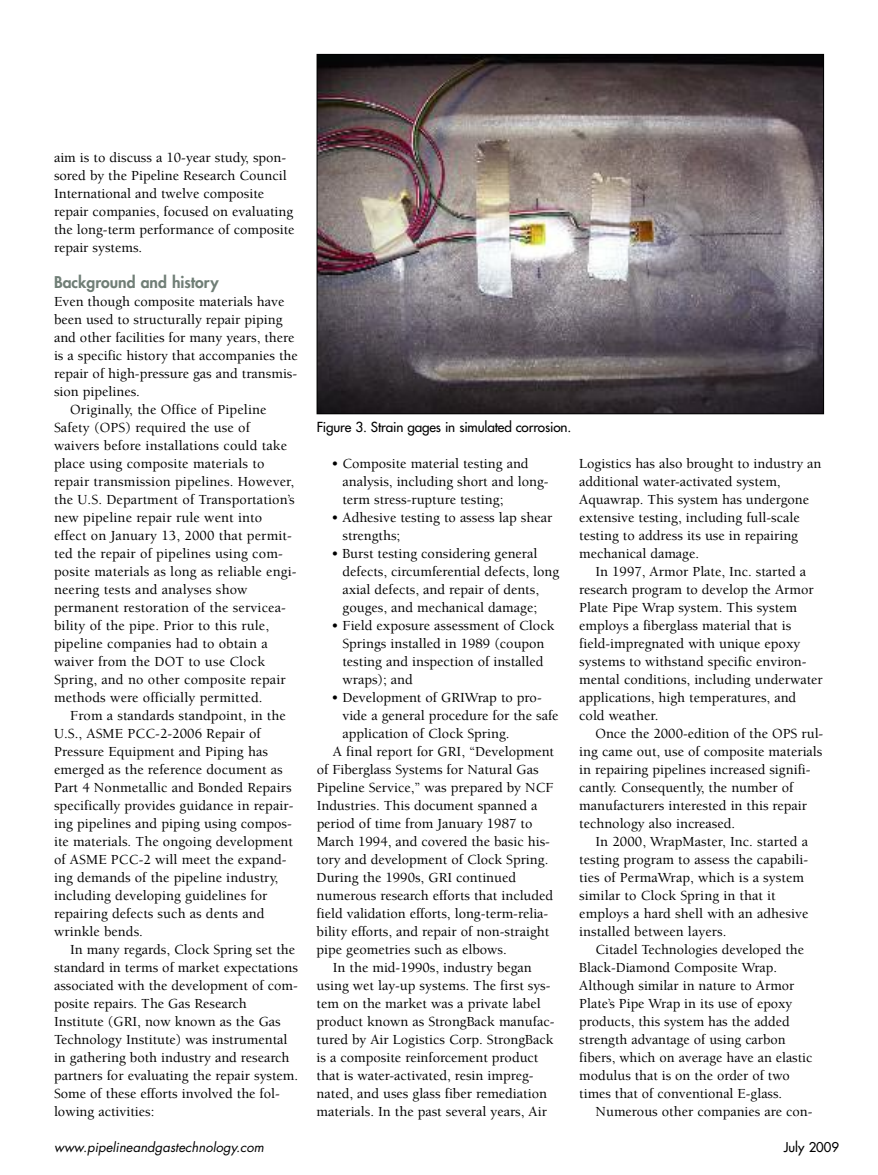
<style>
.page{position:relative;width:878px;height:1175px;background:#fff}
.page>*{position:absolute;margin:0;border:0;box-sizing:border-box;transform-origin:0 0}
.t1{font:800 15.75px "Futura";color:#707e76}
.t2{font:500 14.25px/18px "Berkeley";color:#000}
.t3{font:13.5px "Futura";letter-spacing:-.01em;color:#000}
.t4{font:italic 13.2px "Futura";color:#000}
.t5{font:13.2px "Futura";color:#000}
</style>
<div class="page">
<img style="left:318px;top:56px;width:504px;height:356px">
<p class="t2" style="left:54px;top:150px;width:242px">aim is to discuss a 10-year study, spon&shy;sored by the Pipeline Research Council International and twelve composite repair companies, focused on evaluating the long-term performance of composite repair systems.</p>
<p class="t1" style="left:54px;top:275px;width:166px">Background and history</p>
<p class="t2" style="left:54px;top:294px;width:232px">Even though composite materials have</p>
<p class="t2" style="left:54px;top:312px;width:230px">been used to structurally repair piping</p>
<p class="t2" style="left:54px;top:330px;width:242px">and other facilities for many years, there</p>
<p class="t2" style="left:54px;top:348px;width:245px">is a specific history that accompanies the</p>
<p class="t2" style="left:54px;top:366px;width:245px">repair of high-pressure gas and transmis-</p>
<p class="t2" style="left:54px;top:384px;width:87px">sion pipelines.</p>
<p class="t2" style="left:70px;top:402px;width:198px">Originally, the Office of Pipeline</p>
<p class="t2" style="left:54px;top:420px;width:197px">Safety (OPS) required the use of</p>
<p class="t2" style="left:54px;top:438px;width:234px">waivers before installations could take</p>
<p class="t2" style="left:54px;top:456px;width:212px">place using composite materials to</p>
<p class="t2" style="left:54px;top:474px;width:242px">repair transmission pipelines. However,</p>
<p class="t2" style="left:54px;top:492px;width:242px">the U.S. Department of Transportation’s</p>
<p class="t2" style="left:54px;top:510px;width:210px">new pipeline repair rule went into</p>
<p class="t2" style="left:54px;top:528px;width:239px">effect on January 13, 2000 that permit-</p>
<p class="t2" style="left:54px;top:546px;width:230px">ted the repair of pipelines using com-</p>
<p class="t2" style="left:54px;top:564px;width:244px">posite materials as long as reliable engi-</p>
<p class="t2" style="left:54px;top:582px;width:195px">neering tests and analyses show</p>
<p class="t2" style="left:54px;top:600px;width:233px">permanent restoration of the servicea-</p>
<p class="t2" style="left:54px;top:618px;width:217px">bility of the pipe. Prior to this rule,</p>
<p class="t2" style="left:54px;top:636px;width:215px">pipeline companies had to obtain a</p>
<p class="t2" style="left:54px;top:654px;width:212px">waiver from the DOT to use Clock</p>
<p class="t2" style="left:54px;top:672px;width:233px">Spring, and no other composite repair</p>
<p class="t2" style="left:54px;top:690px;width:210px">methods were officially permitted.</p>
<p class="t2" style="left:70px;top:708px;width:217px">From a standards standpoint, in the</p>
<p class="t2" style="left:54px;top:726px;width:208px">U.S., ASME PCC-2-2006 Repair of</p>
<p class="t2" style="left:54px;top:744px;width:215px">Pressure Equipment and Piping has</p>
<p class="t2" style="left:54px;top:762px;width:230px">emerged as the reference document as</p>
<p class="t2" style="left:54px;top:780px;width:239px">Part 4 Nonmetallic and Bonded Repairs</p>
<p class="t2" style="left:54px;top:798px;width:241px">specifically provides guidance in repair-</p>
<p class="t2" style="left:54px;top:816px;width:239px">ing pipelines and piping using compos-</p>
<p class="t2" style="left:54px;top:834px;width:240px">ite materials. The ongoing development</p>
<p class="t2" style="left:54px;top:852px;width:234px">of ASME PCC-2 will meet the expand-</p>
<p class="t2" style="left:54px;top:870px;width:226px">ing demands of the pipeline industry,</p>
<p class="t2" style="left:54px;top:888px;width:215px">including developing guidelines for</p>
<p class="t2" style="left:54px;top:906px;width:212px">repairing defects such as dents and</p>
<p class="t2" style="left:54px;top:924px;width:90px">wrinkle bends.</p>
<p class="t2" style="left:70px;top:942px;width:226px">In many regards, Clock Spring set the</p>
<p class="t2" style="left:54px;top:960px;width:245px">standard in terms of market expectations</p>
<p class="t2" style="left:54px;top:978px;width:245px">associated with the development of com-</p>
<p class="t2" style="left:54px;top:996px;width:194px">posite repairs. The Gas Research</p>
<p class="t2" style="left:54px;top:1014px;width:228px">Institute (GRI, now known as the Gas</p>
<p class="t2" style="left:54px;top:1032px;width:235px">Technology Institute) was instrumental</p>
<p class="t2" style="left:54px;top:1050px;width:237px">in gathering both industry and research</p>
<p class="t2" style="left:54px;top:1068px;width:246px">partners for evaluating the repair system.</p>
<p class="t2" style="left:54px;top:1086px;width:227px">Some of these efforts involved the fol-</p>
<p class="t2" style="left:54px;top:1104px;width:102px">lowing activities:</p>
<p class="t3" style="left:316px;top:420px;width:256px">Figure 3. Strain gages in simulated corrosion.</p>
<p class="t2" style="left:342px;top:456px;width:208px;text-indent:-11px">• Composite material testing and analysis, including short and long&shy;term stress-rupture testing;</p>
<p class="t2" style="left:342px;top:510px;width:211px;text-indent:-11px">• Adhesive testing to assess lap shear strengths;</p>
<p class="t2" style="left:342px;top:546px;width:218px;text-indent:-11px">• Burst testing considering general defects, circumferential defects, long axial defects, and repair of dents, gouges, and mechanical damage;</p>
<p class="t2" style="left:342px;top:618px;width:213px;text-indent:-11px">• Field exposure assessment of Clock<br>Springs installed in 1989 (coupon testing and inspection of installed wraps); and</p>
<p class="t2" style="left:331px;top:690px;width:212px">• Development of GRIWrap to pro-</p>
<p class="t2" style="left:342px;top:708px;width:218px">vide a general procedure for the safe</p>
<p class="t2" style="left:342px;top:726px;width:168px">application of Clock Spring.</p>
<p class="t2" style="left:333px;top:744px;width:223px">A final report for GRI, “Development</p>
<p class="t2" style="left:316px;top:762px;width:223px">of Fiberglass Systems for Natural Gas</p>
<p class="t2" style="left:316px;top:780px;width:238px">Pipeline Service,” was prepared by NCF</p>
<p class="t2" style="left:316px;top:798px;width:222px">Industries. This document spanned a</p>
<p class="t2" style="left:316px;top:816px;width:217px">period of time from January 1987 to</p>
<p class="t2" style="left:316px;top:834px;width:235px">March 1994, and covered the basic his-</p>
<p class="t2" style="left:316px;top:852px;width:233px">tory and development of Clock Spring.</p>
<p class="t2" style="left:316px;top:870px;width:201px">During the 1990s, GRI continued</p>
<p class="t2" style="left:316px;top:888px;width:238px">numerous research efforts that included</p>
<p class="t2" style="left:316px;top:906px;width:233px">field validation efforts, long-term-relia-</p>
<p class="t2" style="left:316px;top:924px;width:234px">bility efforts, and repair of non-straight</p>
<p class="t2" style="left:316px;top:942px;width:192px">pipe geometries such as elbows.</p>
<p class="t2" style="left:333px;top:960px;width:200px">In the mid-1990s, industry began</p>
<p class="t2" style="left:316px;top:978px;width:235px">using wet lay-up systems. The first sys-</p>
<p class="t2" style="left:316px;top:996px;width:225px">tem on the market was a private label</p>
<p class="t2" style="left:316px;top:1014px;width:239px">product known as StrongBack manufac-</p>
<p class="t2" style="left:316px;top:1032px;width:238px">tured by Air Logistics Corp. StrongBack</p>
<p class="t2" style="left:316px;top:1050px;width:223px">is a composite reinforcement product</p>
<p class="t2" style="left:316px;top:1068px;width:218px">that is water-activated, resin impreg-</p>
<p class="t2" style="left:316px;top:1086px;width:232px">nated, and uses glass fiber remediation</p>
<p class="t2" style="left:316px;top:1104px;width:232px">materials. In the past several years, Air</p>
<p class="t2" style="left:579px;top:456px;width:244px">Logistics has also brought to industry an additional water-activated system, Aquawrap. This system has undergone extensive testing, including full-scale testing to address its use in repairing mechanical damage.</p>
<p class="t2" style="left:579px;top:564px;width:245px;text-indent:16px">In 1997, Armor Plate, Inc. started a research program to develop the Armor Plate Pipe Wrap system. This system employs a fiberglass material that is field-impregnated with unique epoxy systems to withstand specific environ&shy;mental conditions, including underwater applications, high temperatures, and cold weather.</p>
<p class="t2" style="left:579px;top:726px;width:245px;text-indent:16px">Once the 2000-edition of the OPS rul&shy;ing came out, use of composite materials in repairing pipelines increased signifi&shy;cantly. Consequently, the number of manufacturers interested in this repair technology also increased.</p>
<p class="t2" style="left:579px;top:834px;width:231px;text-indent:16px">In 2000, WrapMaster, Inc. started a testing program to assess the capabili&shy;ties of PermaWrap, which is a system similar to Clock Spring in that it employs a hard shell with an adhesive installed between layers.</p>
<p class="t2" style="left:579px;top:942px;width:234px;text-indent:16px">Citadel Technologies developed the Black-Diamond Composite Wrap.<br>Although similar in nature to Armor Plate’s Pipe Wrap in its use of epoxy products, this system has the added strength advantage of using carbon fibers, which on average have an elastic modulus that is on the order of two times that of conventional E-glass.</p>
<p class="t2" style="left:595px;top:1104px;width:218px">Numerous other companies are con-</p>
<p class="t4" style="left:54px;top:1140px;width:211px">www.pipelineandgastechnology.com</p>
<p class="t5" style="left:783px;top:1140px;width:57px">July 2009</p>
</div>
